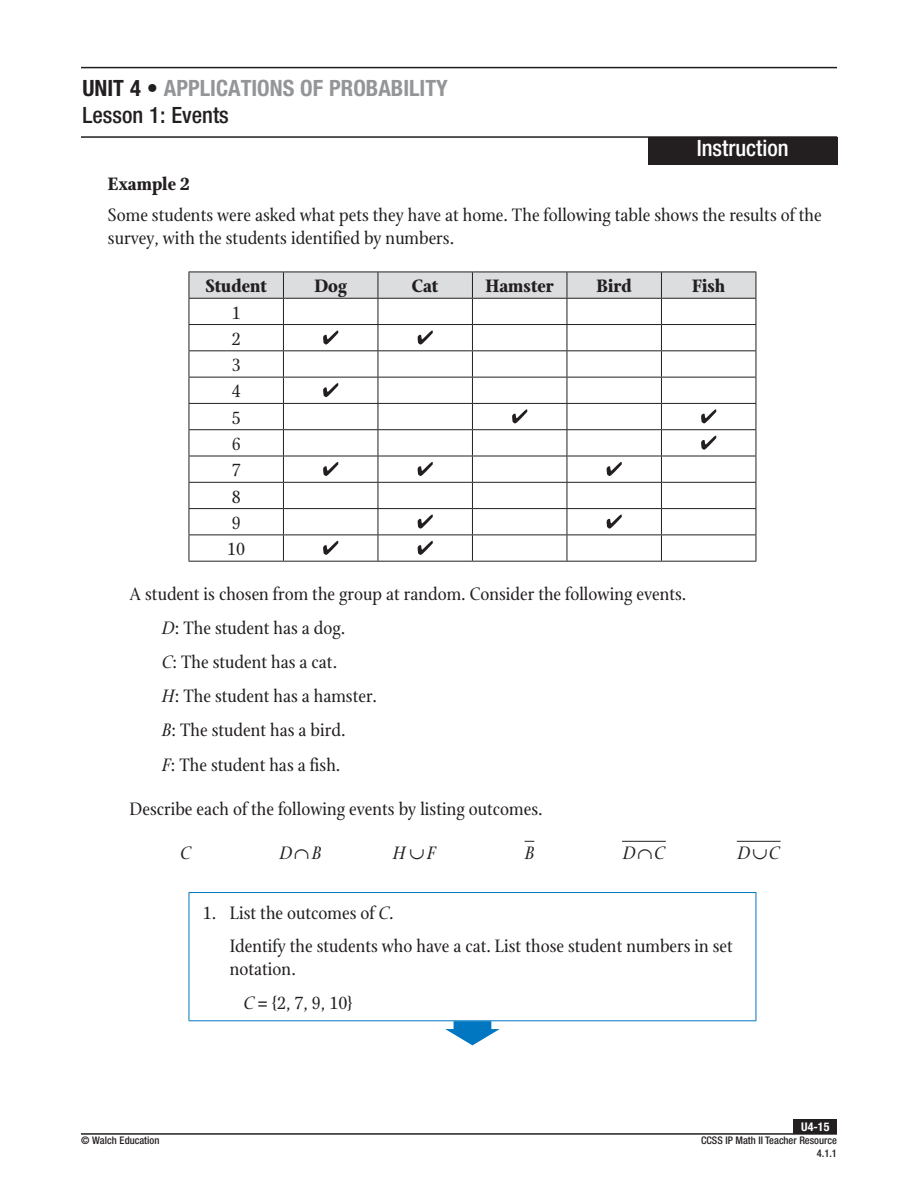
<style>
.page{position:relative;width:918px;height:1188px;background:#fff}
.page>*{position:absolute;margin:0;border:0;box-sizing:border-box;transform-origin:0 0}
.t1{font:700 condensed 22.5px/27px "Helvetica Neue LT Std";color:#939598}
.t2{font:500 condensed 22.5px "Helvetica Neue LT Std";color:#fff}
.txt_space_after{font:19.5px/23.4px "Stone Print";color:#231f20}
.bq{font:19.5px "Stone Print";color:#231f20}
.txt_in{font:19.5px "Stone Print";color:#231f20}
.nl_no_num{font:19.5px/22.5px "Stone Print";color:#231f20}
.txt{font:700 19.5px "Stone Print";color:#231f20}
.txt-2{font:19.5px "Stone Print";color:#231f20}
.txt-3{font:italic 19.5px "Stone Print";color:#231f20}
.t3{font:700 condensed 12px "Helvetica Neue LT Std";color:#fff}
.t4{font:500 condensed 10.5px/12.6px "Helvetica Neue LT Std";color:#231f20;text-align:right}
.s1{color:#231f20}
.s2{font-weight:500;color:#231f20}
.s3{font-style:italic}
</style>
<div class="page">
<hr style="left:81px;top:136px;width:756px;height:2px;background:#231f20">
<hr style="left:81px;top:67px;width:756px;height:1px;background:#231f20">
<div style="left:648px;top:137px;width:189px;height:27px;background:#231f20"></div>
<div style="left:794px;top:1119px;width:43px;height:15px;background:#231f20"></div>
<hr style="left:81px;top:1133px;width:756px;height:2px;background:#231f20">
<hr style="left:189px;top:561px;width:94px;height:1px;background:#231f20">
<hr style="left:283px;top:561px;width:95px;height:1px;background:#231f20">
<hr style="left:378px;top:561px;width:94px;height:1px;background:#231f20">
<hr style="left:472px;top:561px;width:95px;height:1px;background:#231f20">
<hr style="left:567px;top:561px;width:94px;height:1px;background:#231f20">
<hr style="left:661px;top:561px;width:95px;height:1px;background:#231f20">
<svg style="left:189px;top:272px;width:568px;height:289px"></svg>
<hr style="left:622px;top:841px;width:44px;height:1px;background:#231f20">
<hr style="left:737px;top:841px;width:44px;height:1px;background:#231f20">
<hr style="left:189px;top:1020px;width:567px;height:1px;background:#0077c0">
<hr style="left:189px;top:892px;width:567px;height:1px;background:#0077c0">
<hr style="left:189px;top:893px;width:1px;height:127px;background:#0077c0">
<hr style="left:756px;top:893px;width:1px;height:127px;background:#0077c0">
<svg style="left:445px;top:1021px;width:55px;height:24px"></svg>
<p class="t1" style="left:82px;top:74px;width:367px"><span class="s1">UNIT 4 •</span> APPLICATIONS OF PROBABILITY<br><span class="s2">Lesson 1: Events</span></p>
<p class="t2" style="left:697px;top:135px;width:94px">Instruction</p>
<p class="txt" style="left:108px;top:172px;width:83px">Example 2</p>
<p class="txt_space_after" style="left:108px;top:203px;width:715px">Some students were asked what pets they have at home. The following table shows the results of the survey, with the students identified by numbers.</p>
<p class="txt" style="left:205px;top:275px;width:63px">Student</p>
<p class="txt" style="left:314px;top:275px;width:34px">Dog</p>
<p class="txt" style="left:412px;top:275px;width:28px">Cat</p>
<p class="txt" style="left:485px;top:275px;width:70px">Hamster</p>
<p class="txt" style="left:597px;top:275px;width:37px">Bird</p>
<p class="txt" style="left:692px;top:275px;width:35px">Fish</p>
<p class="txt-2" style="left:232px;top:301px;width:10px">1</p>
<p class="txt-2" style="left:232px;top:328px;width:10px">2</p>
<p class="txt-2" style="left:232px;top:354px;width:10px">3</p>
<p class="txt-2" style="left:232px;top:380px;width:10px">4</p>
<p class="txt-2" style="left:232px;top:406px;width:10px">5</p>
<p class="txt-2" style="left:232px;top:433px;width:10px">6</p>
<p class="txt-2" style="left:232px;top:459px;width:10px">7</p>
<p class="txt-2" style="left:232px;top:485px;width:10px">8</p>
<p class="txt-2" style="left:232px;top:512px;width:10px">9</p>
<p class="txt-2" style="left:227px;top:538px;width:19px">10</p>
<p class="txt_in" style="left:130px;top:582px;width:558px">A student is chosen from the group at random. Consider the following events.</p>
<p class="bq" style="left:162px;top:617px;width:185px"><span class="s3">D</span>: The student has a dog.</p>
<p class="bq" style="left:162px;top:651px;width:177px"><span class="s3">C</span>: The student has a cat.</p>
<p class="bq" style="left:162px;top:685px;width:217px"><span class="s3">H</span>: The student has a hamster.</p>
<p class="bq" style="left:162px;top:719px;width:185px"><span class="s3">B</span>: The student has a bird.</p>
<p class="bq" style="left:162px;top:753px;width:180px"><span class="s3">F</span>: The student has a fish.</p>
<p class="txt_in" style="left:130px;top:797px;width:415px">Describe each of the following events by listing outcomes.</p>
<p class="txt-3" style="left:180px;top:841px;width:12px">C</p>
<p class="txt-3" style="left:279px;top:841px;width:44px">D B</p>
<p class="txt-3" style="left:393px;top:841px;width:44px">H F</p>
<p class="txt-3" style="left:525px;top:841px;width:11px">B</p>
<p class="txt-3" style="left:623px;top:841px;width:43px">D C</p>
<p class="txt-3" style="left:738px;top:841px;width:43px">D C</p>
<p class="txt_space_after" style="left:203px;top:901px;width:192px">1. List the outcomes of <span class="s3">C</span>.</p>
<p class="nl_no_num" style="left:230px;top:935px;width:505px">Identify the students who have a cat. List those student numbers in set notation.</p>
<p class="bq" style="left:243px;top:992px;width:111px"><span class="s3">C</span> = {2, 7, 9, 10}</p>
<p class="t3" style="left:801px;top:1119px;width:30px">U4-15</p>
<p class="t4" style="left:81px;top:1134px;width:80px">© Walch Education</p>
<p class="t4" style="left:701px;top:1134px;width:137px">CCSS IP Math II Teacher Resource<br>4.1.1</p>
</div>
